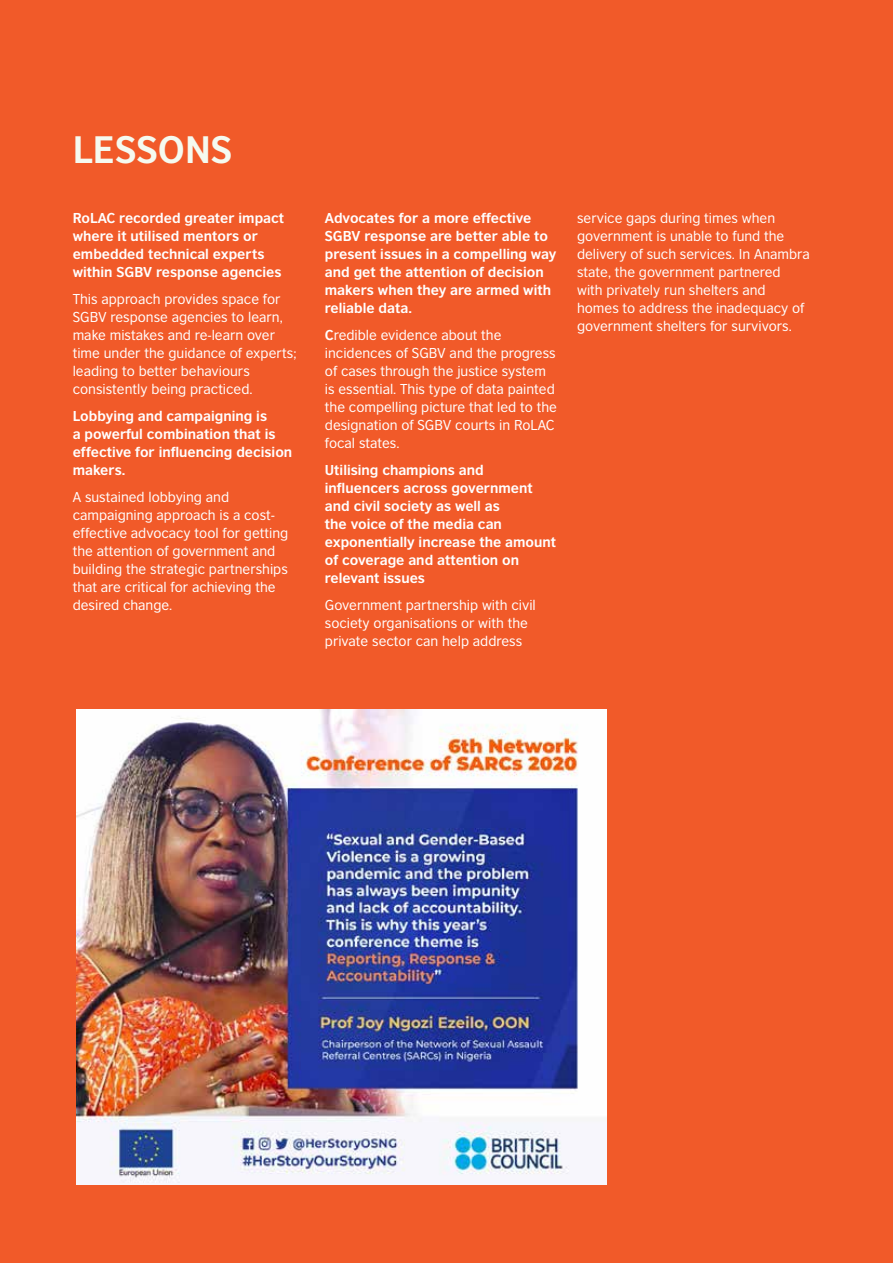
<style>
.page{position:relative;width:893px;height:1263px;background:#f15a29}
.page>*{position:absolute;margin:0;border:0;box-sizing:border-box;transform-origin:0 0}
.t1{font:700 36px "British Council Sans";color:#f5faf0}
.t2{font:13.5px/18px "British Council Sans";color:#fff}
.t3{font:700 13.5px/18px "British Council Sans";color:#fff}
.s1{font-weight:700}
</style>
<div class="page">
<img style="left:76px;top:709px;width:531px;height:476px">
<h1 class="t1" style="left:73px;top:118px;width:161px">LESSONS</h1>
<p class="t3" style="left:73px;top:207px;width:213px">RoLAC recorded greater impact where it utilised mentors or embedded technical experts within SGBV response agencies</p>
<p class="t2" style="left:73px;top:289px;width:225px">This approach provides space for<br>SGBV response agencies to learn, make mistakes and re-learn over time under the guidance of experts; leading to better behaviours consistently being practiced.</p>
<p class="t3" style="left:73px;top:405px;width:221px">Lobbying and campaigning is<br>a powerful combination that is effective for influencing decision makers.</p>
<p class="t2" style="left:73px;top:487px;width:217px">A sustained lobbying and campaigning approach is a cost&shy;effective advocacy tool for getting the attention of government and building the strategic partnerships that are critical for achieving the desired change.</p>
<p class="t3" style="left:325px;top:207px;width:233px">Advocates for a more effective<br>SGBV response are better able to present issues in a compelling way and get the attention of decision makers when they are armed with reliable data.</p>
<p class="t2" style="left:325px;top:325px;width:233px"><span class="s1">C</span>redible evidence about the incidences of SGBV and the progress of cases through the justice system is essential. This type of data painted the compelling picture that led to the designation of SGBV courts in RoLAC focal states.</p>
<p class="t3" style="left:325px;top:459px;width:233px">Utilising champions and influencers across government and civil society as well as<br>the voice of the media can exponentially increase the amount of coverage and attention on relevant issues</p>
<p class="t2" style="left:325px;top:595px;width:212px">Government partnership with civil society organisations or with the private sector can help address</p>
<p class="t2" style="left:577px;top:208px;width:234px">service gaps during times when government is unable to fund the delivery of such services. In Anambra state, the government partnered<br>with privately run shelters and homes to address the inadequacy of government shelters for survivors.</p>
</div>
